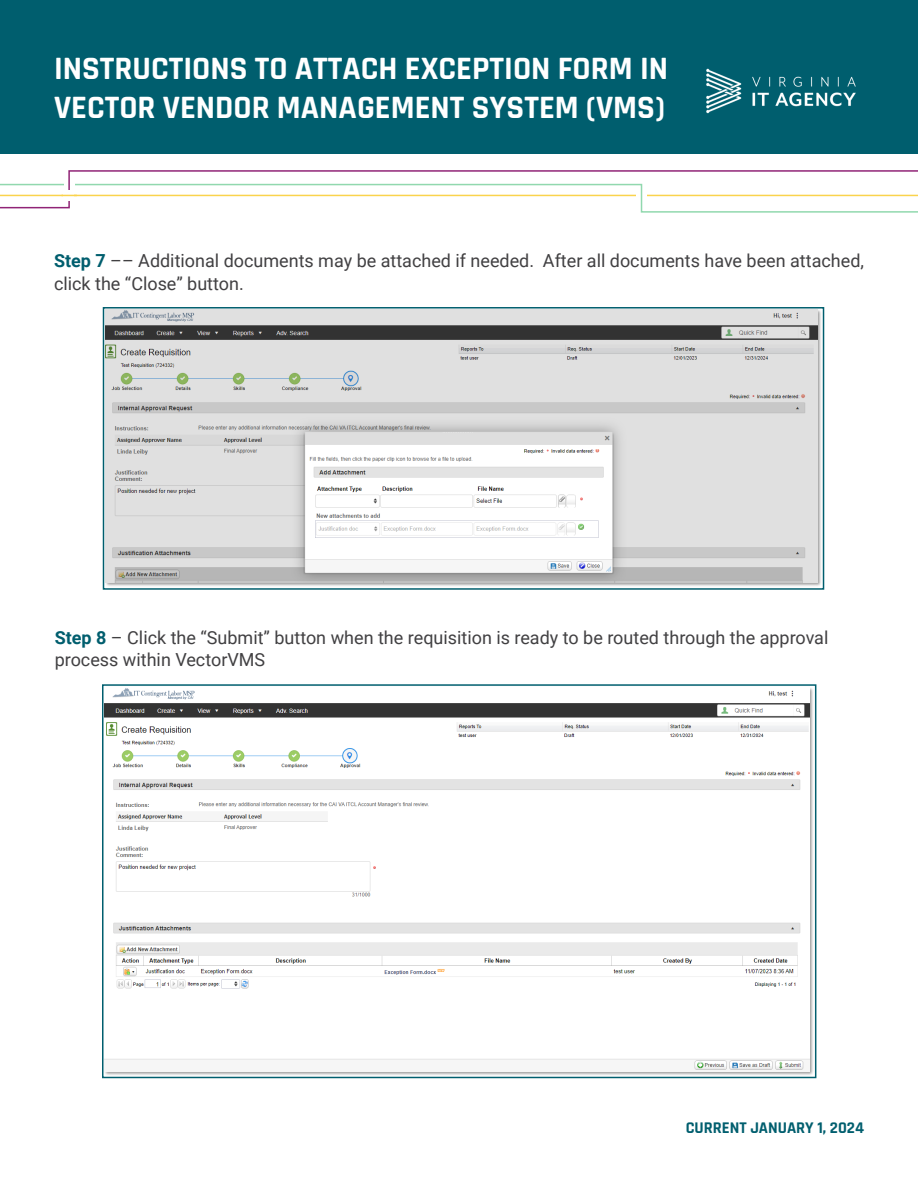
<style>
.page{position:relative;width:918px;height:1188px;background:#fff}
.page>*{position:absolute;margin:0;border:0;box-sizing:border-box;transform-origin:0 0}
.t1{font:700 33px/39.6px "Rajdhani";color:#fff}
.t2{font:18px/22.5px "Roboto";color:#414042}
.t3{font:700 16.5px "Rajdhani";color:#005e6e}
.s1{font-weight:700;color:#005e6e}
</style>
<div class="page">
<img style="left:105px;top:688px;width:704px;height:382px">
<div style="left:102px;top:684px;width:714px;height:394px;border:2px solid #005e6e"></div>
<div style="left:0;top:0;width:918px;height:153px;background:#005e6e"></div>
<svg style="left:0;top:170px;width:918px;height:43px"></svg>
<img style="left:106px;top:310px;width:711px;height:273px">
<div style="left:103px;top:307px;width:721px;height:283px;border:2px solid #005e6e"></div>
<img style="left:706px;top:68px;width:150px;height:46px">
<p class="t1" style="left:54px;top:49px;width:616px">INSTRUCTIONS TO ATTACH EXCEPTION FORM IN<br>VECTOR VENDOR MANAGEMENT SYSTEM (VMS)</p>
<p class="t2" style="left:54px;top:249px;width:812px"><span class="s1">Step 7</span> –– Additional documents may be attached if needed. After all documents have been attached, click the “Close” button.</p>
<p class="t2" style="left:55px;top:626px;width:775px;line-height:21.6px"><span class="s1">Step 8</span> – Click the “Submit” button when the requisition is ready to be routed through the approval process within VectorVMS</p>
<p class="t3" style="left:686px;top:1117px;width:180px">CURRENT JANUARY 1, 2024</p>
</div>
